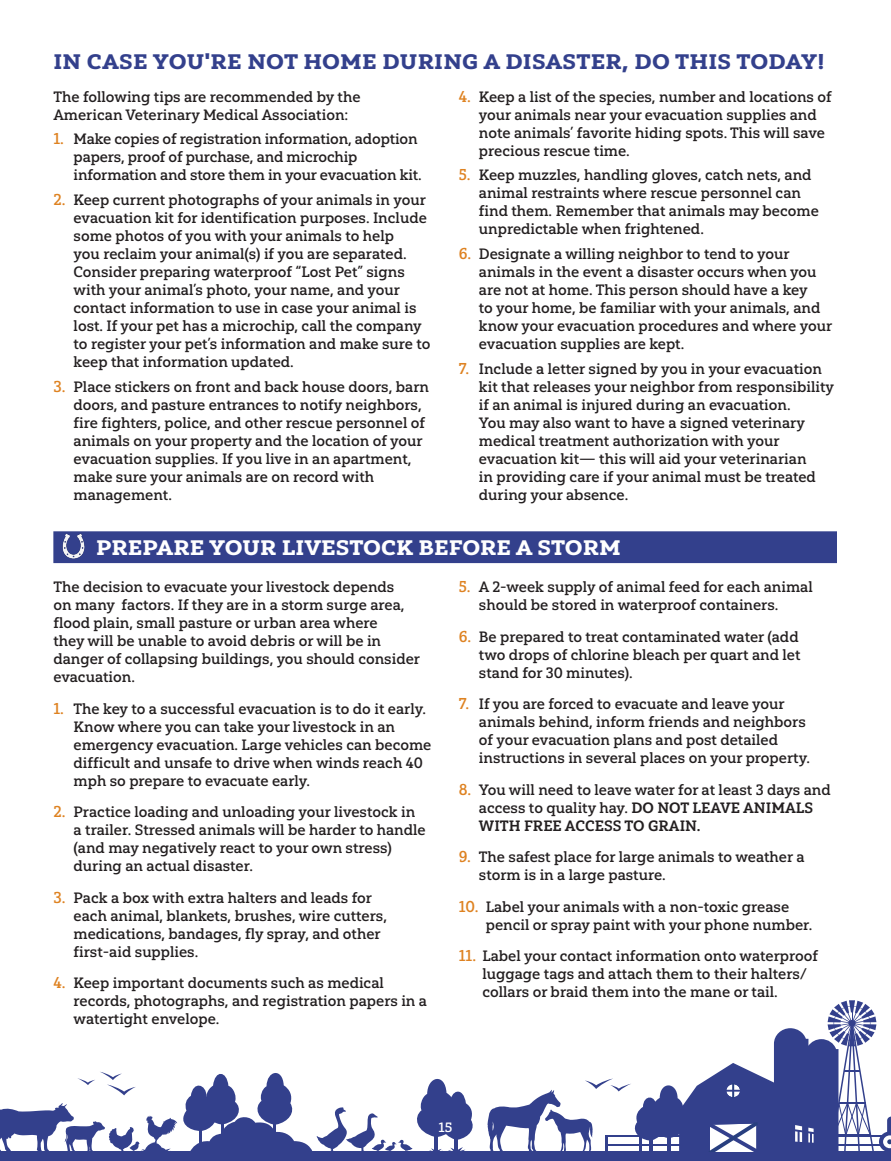
<style>
.page{position:relative;width:891px;height:1161px;background:#fff}
.page>*{position:absolute;margin:0;border:0;box-sizing:border-box;transform-origin:0 0}
.t1{font:900 expanded 21px "Yorkten Slab";letter-spacing:.01em;color:#33408c}
.t2{font:900 expanded 21px "Yorkten Slab";color:#fff}
.t3{font:15px/18px "Yorkten Slab Nor Med";color:#231f20}
.t4{font:15px "Yorkten Slab Nor Bol";color:#231f20}
.t5{font:500 expanded 13.5px "Yorkten Slab";color:#fff}
.s1{font-size:15.75px;color:#de8221}
.s2{font-family:"Yorkten Slab Nor Bol"}
</style>
<div class="page">
<svg style="left:0;top:1071px;width:476px;height:81px"></svg>
<svg style="left:487px;top:1000px;width:404px;height:152px"></svg>
<div style="left:0;top:1152px;width:891px;height:9px;background:#33408c"></div>
<div style="left:53px;top:531px;width:784px;height:32px;background:#33408c"></div>
<img style="left:54px;top:531px;width:40px;height:28px">
<h1 class="t1" style="left:53px;top:49px;width:773px">IN CASE YOU'RE NOT HOME DURING A DISASTER, DO THIS TODAY!</h1>
<p class="t3" style="left:53px;top:87px;width:309px">The following tips are recommended by the<br>American Veterinary Medical Association:</p>
<p class="t3" style="left:74px;top:130px;width:350px;text-indent:-20px"><span class="s1">1.</span> Make copies of registration information, adoption papers, proof of purchase, and microchip information and store them in your evacuation kit.</p>
<p class="t3" style="left:74px;top:191px;width:358px;text-indent:-20px"><span class="s1">2.</span> Keep current photographs of your animals in your evacuation kit for identification purposes. Include some photos of you with your animals to help<br>you reclaim your animal(s) if you are separated.<br>Consider preparing waterproof “Lost Pet” signs with your animal’s photo, your name, and your contact information to use in case your animal is lost. If your pet has a microchip, call the company to register your pet’s information and make sure to keep that information updated.</p>
<p class="t3" style="left:74px;top:378px;width:357px;text-indent:-20px"><span class="s1">3.</span> Place stickers on front and back house doors, barn doors, and pasture entrances to notify neighbors, fire fighters, police, and other rescue personnel of animals on your property and the location of your evacuation supplies. If you live in an apartment, make sure your animals are on record with management.</p>
<p class="t3" style="left:479px;top:87px;width:354px;text-indent:-20px"><span class="s1">4.</span> Keep a list of the species, number and locations of your animals near your evacuation supplies and note animals’ favorite hiding spots. This will save precious rescue time.</p>
<p class="t3" style="left:479px;top:166px;width:341px;text-indent:-20px"><span class="s1">5.</span> Keep muzzles, handling gloves, catch nets, and animal restraints where rescue personnel can find them. Remember that animals may become unpredictable when frightened.</p>
<p class="t3" style="left:479px;top:245px;width:355px;text-indent:-20px"><span class="s1">6.</span> Designate a willing neighbor to tend to your animals in the event a disaster occurs when you are not at home. This person should have a key<br>to your home, be familiar with your animals, and know your evacuation procedures and where your evacuation supplies are kept.</p>
<p class="t3" style="left:479px;top:360px;width:357px;text-indent:-20px"><span class="s1">7.</span> Include a letter signed by you in your evacuation kit that releases your neighbor from responsibility if an animal is injured during an evacuation.<br>You may also want to have a signed veterinary medical treatment authorization with your evacuation kit— this will aid your veterinarian<br>in providing care if your animal must be treated during your absence.</p>
<h1 class="t2" style="left:96px;top:534px;width:526px">PREPARE YOUR LIVESTOCK BEFORE A STORM</h1>
<p class="t3" style="left:53px;top:578px;width:368px">The decision to evacuate your livestock depends<br>on many factors. If they are in a storm surge area, flood plain, small pasture or urban area where<br>they will be unable to avoid debris or will be in danger of collapsing buildings, you should consider evacuation.</p>
<p class="t3" style="left:74px;top:699px;width:359px;text-indent:-20px"><span class="s1">1.</span> The key to a successful evacuation is to do it early.<br>Know where you can take your livestock in an emergency evacuation. Large vehicles can become difficult and unsafe to drive when winds reach 40 mph so prepare to evacuate early.</p>
<p class="t3" style="left:74px;top:803px;width:354px;text-indent:-20px"><span class="s1">2.</span> Practice loading and unloading your livestock in a trailer. Stressed animals will be harder to handle (and may negatively react to your own stress) during an actual disaster.</p>
<p class="t3" style="left:74px;top:888px;width:315px;text-indent:-20px"><span class="s1">3.</span> Pack a box with extra halters and leads for each animal, blankets, brushes, wire cutters, medications, bandages, fly spray, and other first-aid supplies.</p>
<p class="t3" style="left:74px;top:974px;width:355px;text-indent:-20px"><span class="s1">4.</span> Keep important documents such as medical records, photographs, and registration papers in a watertight envelope.</p>
<p class="t3" style="left:479px;top:578px;width:335px;text-indent:-20px"><span class="s1">5.</span> A 2-week supply of animal feed for each animal should be stored in waterproof containers.</p>
<p class="t3" style="left:479px;top:627px;width:323px;text-indent:-20px"><span class="s1">6.</span> Be prepared to treat contaminated water (add two drops of chlorine bleach per quart and let stand for 30 minutes).</p>
<p class="t3" style="left:479px;top:695px;width:333px;text-indent:-20px"><span class="s1">7.</span> If you are forced to evacuate and leave your animals behind, inform friends and neighbors of your evacuation plans and post detailed instructions in several places on your property.</p>
<p class="t3" style="left:459px;top:780px;width:374px;text-align:center"><span class="s1">8.</span> You will need to leave water for at least 3 days and access to quality hay. <span class="s2">DO NOT LEAVE ANIMALS</span></p>
<p class="t4" style="left:479px;top:816px;width:223px">WITH FREE ACCESS TO GRAIN.</p>
<p class="t3" style="left:479px;top:848px;width:327px;text-indent:-20px"><span class="s1">9.</span> The safest place for large animals to weather a storm is in a large pasture.</p>
<p class="t3" style="left:486px;top:897px;width:328px;text-indent:-27px"><span class="s1">10.</span> Label your animals with a non-toxic grease pencil or spray paint with your phone number.</p>
<p class="t3" style="left:482px;top:947px;width:337px;text-indent:-24px"><span class="s1">11.</span> Label your contact information onto waterproof luggage tags and attach them to their halters/ collars or braid them into the mane or tail.</p>
<p class="t5" style="left:438px;top:1119px;width:16px">15</p>
</div>
